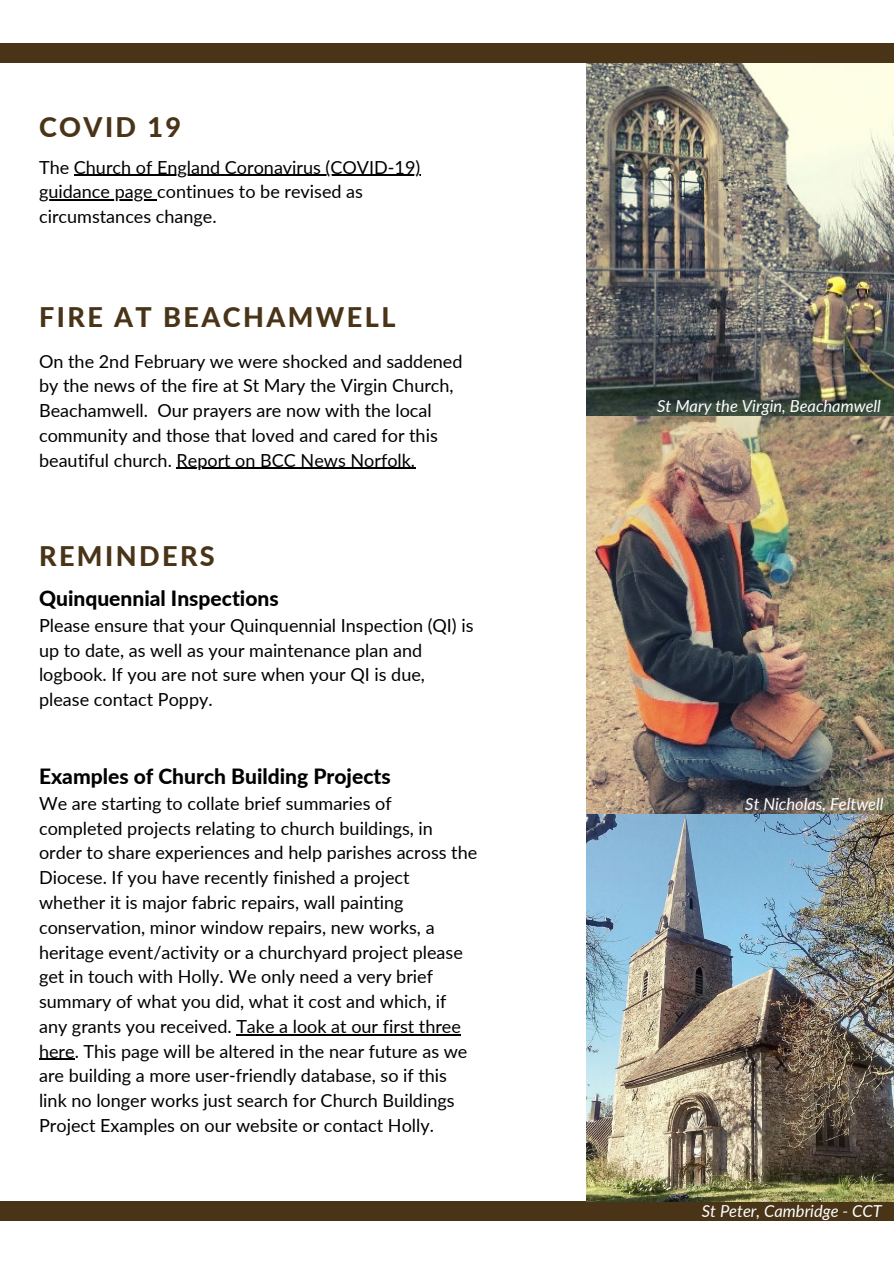
<style>
.page{position:relative;width:894px;height:1264px;background:#fff}
.page>*{position:absolute;margin:0;border:0;box-sizing:border-box;transform-origin:0 0}
.t1{font:800 27px "Lato";letter-spacing:.09em;color:#493418}
.t2{font:800 21px "Lato";color:#000}
.t3{font:18px/24.8px "Lato";color:#000}
.t4{font:italic 16.5px "Lato";color:#fff}
</style>
<div class="page">
<div style="left:0;top:44px;width:893px;height:19px;background:#493418"></div>
<div style="left:0;top:1201px;width:893px;height:19px;background:#493418"></div>
<img style="left:586px;top:813px;width:307px;height:388px">
<img style="left:586px;top:63px;width:307px;height:750px">
<hr style="left:74px;top:175px;width:346px;height:1px;background:#000">
<hr style="left:39px;top:199px;width:114px;height:2px;background:#000">
<hr style="left:176px;top:468px;width:235px;height:1px;background:#000">
<hr style="left:236px;top:1034px;width:225px;height:1px;background:#000">
<hr style="left:39px;top:1058px;width:36px;height:1px;background:#000">
<p class="t1" style="left:39px;top:111px;width:144px">COVID 19</p>
<p class="t3" style="left:39px;top:154px;width:382px">The Church of England Coronavirus (COVID-19) guidance page continues to be revised as circumstances change.</p>
<p class="t1" style="left:39px;top:301px;width:358px">FIRE AT BEACHAMWELL</p>
<p class="t3" style="left:39px;top:348px;width:425px">On the 2nd February we were shocked and saddened by the news of the fire at St Mary the Virgin Church, Beachamwell. Our prayers are now with the local community and those that loved and cared for this beautiful church. Report on BCC News Norfolk.</p>
<p class="t1" style="left:39px;top:539px;width:177px">REMINDERS</p>
<p class="t2" style="left:39px;top:585px;width:241px">Quinquennial Inspections</p>
<p class="t3" style="left:39px;top:612px;width:436px">Please ensure that your Quinquennial Inspection (QI) is up to date, as well as your maintenance plan and logbook. If you are not sure when your QI is due, please contact Poppy.</p>
<p class="t2" style="left:39px;top:763px;width:353px">Examples of Church Building Projects</p>
<p class="t3" style="left:39px;top:790px;width:439px">We are starting to collate brief summaries of completed projects relating to church buildings, in order to share experiences and help parishes across the Diocese. If you have recently finished a project whether it is major fabric repairs, wall painting conservation, minor window repairs, new works, a heritage event/activity or a churchyard project please get in touch with Holly. We only need a very brief summary of what you did, what it cost and which, if any grants you received. Take a look at our first three here. This page will be altered in the near future as we are building a more user-friendly database, so if this link no longer works just search for Church Buildings Project Examples on our website or contact Holly.</p>
<p class="t4" style="left:657px;top:396px;width:225px">St Mary the Virgin, Beachamwell</p>
<p class="t4" style="left:745px;top:793px;width:140px">St Nicholas, Feltwell</p>
<p class="t4" style="left:701px;top:1200px;width:181px">St Peter, Cambridge - CCT</p>
</div>
